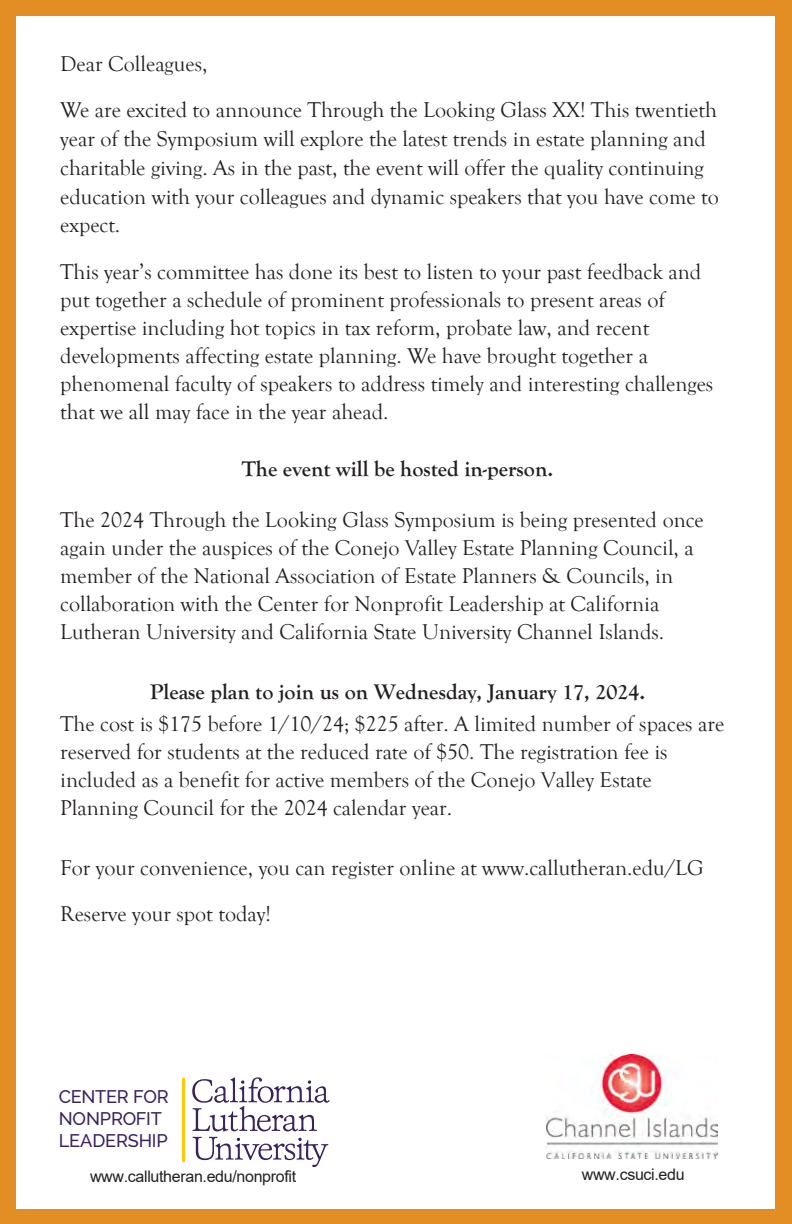
<style>
.page{position:relative;width:792px;height:1224px;background:#e28e25}
.page>*{position:absolute;margin:0;border:0;box-sizing:border-box;transform-origin:0 0}
.presenter_info{font:22px/28px "Goudy Old Style";color:#231f20}
.presenter_info-2{font:700 22px "Goudy Old Style T";color:#231f20}
.t1{font:500 18.2px/22px "Raleway";letter-spacing:-.01em;color:#3a215f}
.t2{font:16px "Arial";letter-spacing:-.02em;color:#231f20}
.s1{font-family:"Goudy Old Style T"}
.s2{font-weight:700}
.s3{font-family:"Goudy Old Style T";font-weight:700}
</style>
<div class="page">
<div style="left:16px;top:16px;width:759px;height:1192px;background:#fff"></div>
<img style="left:547px;top:1054px;width:171px;height:104px">
<svg style="left:192px;top:1077px;width:138px;height:90px"></svg>
<hr style="left:183px;top:1078px;width:2px;height:83px;background:#feca0a">
<p class="presenter_info" style="left:60px;top:41px;width:658px;line-height:46.8px">Dear Colleagues,<br>We are excited to announce Through the Looking Glass X<span class="s1">X</span>! This <span class="s1">twentieth</span></p>
<p class="presenter_info" style="left:60px;top:125px;width:660px;line-height:28.8px">year of the Symposium will explore the latest trends in estate planning and charitable giving. As in the past, the event will offer the quality continuing education with your colleagues and dynamic speakers that you have come to expect.</p>
<p class="presenter_info" style="left:60px;top:258px;width:655px">This year’s committee has done its best to listen to your past feedback and put together a schedule of prominent professionals to present areas of expertise including hot topics in tax reform, probate law, and recent developments affecting estate planning. We have brought together a phenomenal faculty of speakers to address timely and interesting challenges that we all <span class="s1">may</span> face in the year ahead.</p>
<p class="presenter_info-2" style="left:242px;top:457px;width:313px">The event will be hosted in-person.</p>
<p class="presenter_info" style="left:60px;top:506px;width:645px">The 202<span class="s1">4</span> Through the Looking Glass <span class="s1">S</span>ymposium is being presented once again under the auspices of the Conejo Valley Estate Planning Council, a member of the National Association of Estate Planners &amp; Councils, in collaboration with the Center for Nonprofit Leadership at California Lutheran University and California State University Channel Islands.</p>
<p class="presenter_info" style="left:60px;top:677px;width:666px;line-height:31.6px;text-align:center"><span class="s2">Please plan to join us on</span> <span class="s3">Wednesday, January 17, 2024</span><span class="s2">.<br></span>The cost is $<span class="s1">1</span>75 before 1/<span class="s1">10/24;</span> $<span class="s1">225</span> after. A limited number of spaces are</p>
<p class="presenter_info" style="left:60px;top:738px;width:609px">reserved for students at the reduced rate of $50. The registration fee is included as a benefit for active members of the Conejo Valley Estate<br>Planning Council <span class="s1">for the 2024 calendar year</span>.</p>
<p class="presenter_info" style="left:60px;top:846px;width:645px;line-height:46px">For your convenience, you can register online at www.callutheran.edu/LG<br>Reserve your spot today!</p>
<p class="t1" style="left:59px;top:1085px;width:112px">CENTER FOR<br>NONPROFIT<br>LEADERSHIP</p>
<p class="t2" style="left:90px;top:1165px;width:208px">www.callutheran.edu/nonprofit</p>
<p class="t2" style="left:582px;top:1164px;width:104px">www.csuci.edu</p>
</div>
